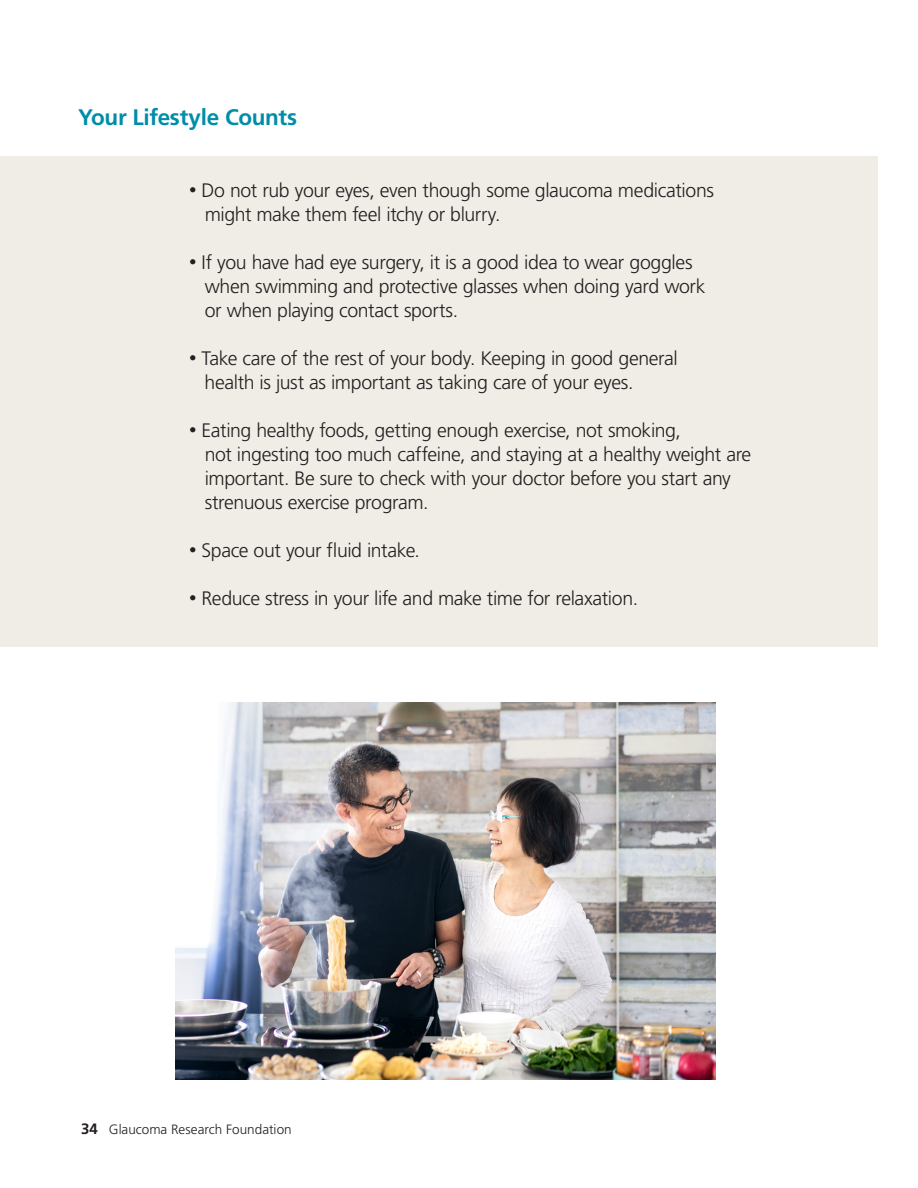
<style>
.page{position:relative;width:918px;height:1188px;background:#fff}
.page>*{position:absolute;margin:0;border:0;box-sizing:border-box;transform-origin:0 0}
.t1{font:700 22.5px "Frutiger LT Pro";letter-spacing:-.015em;color:#008da8}
.t2{font:300 19.5px/24px "Frutiger LT Pro";letter-spacing:-.02em;color:#231f20}
.t3{font:300 13.5px "Frutiger LT Pro";color:#231f20}
.s1{font-size:15px}
.s2{font-weight:700;font-size:15px}
</style>
<div class="page">
<div style="left:0;top:156px;width:878px;height:490px;background:#f0ece6"></div>
<img style="left:176px;top:702px;width:540px;height:378px">
<p class="t1" style="left:78px;top:104px;width:221px">Your Lifestyle Counts</p>
<p class="t2" style="left:205px;top:178px;width:511px;text-indent:-16px"><span class="s1">•</span> Do not rub your eyes, even though some glaucoma medications might make them feel itchy or blurry.</p>
<p class="t2" style="left:205px;top:250px;width:502px;text-indent:-16px"><span class="s1">•</span> If you have had eye surgery, it is a good idea to wear goggles when swimming and protective glasses when doing yard work or when playing contact sports.</p>
<p class="t2" style="left:205px;top:346px;width:475px;text-indent:-16px"><span class="s1">•</span> Take care of the rest of your body. Keeping in good general health is just as important as taking care of your eyes.</p>
<p class="t2" style="left:205px;top:418px;width:548px;text-indent:-16px"><span class="s1">•</span> Eating healthy foods, getting enough exercise, not smoking,<br>not ingesting too much caffeine, and staying at a healthy weight are important. Be sure to check with your doctor before you start any strenuous exercise program.</p>
<p class="t2" style="left:189px;top:538px;width:233px"><span class="s1">•</span> Space out your fluid intake.</p>
<p class="t2" style="left:189px;top:586px;width:451px"><span class="s1">•</span> Reduce stress in your life and make time for relaxation.</p>
<p class="t3" style="left:81px;top:1121px;width:212px"><span class="s2">34</span> Glaucoma Research Foundation</p>
</div>
